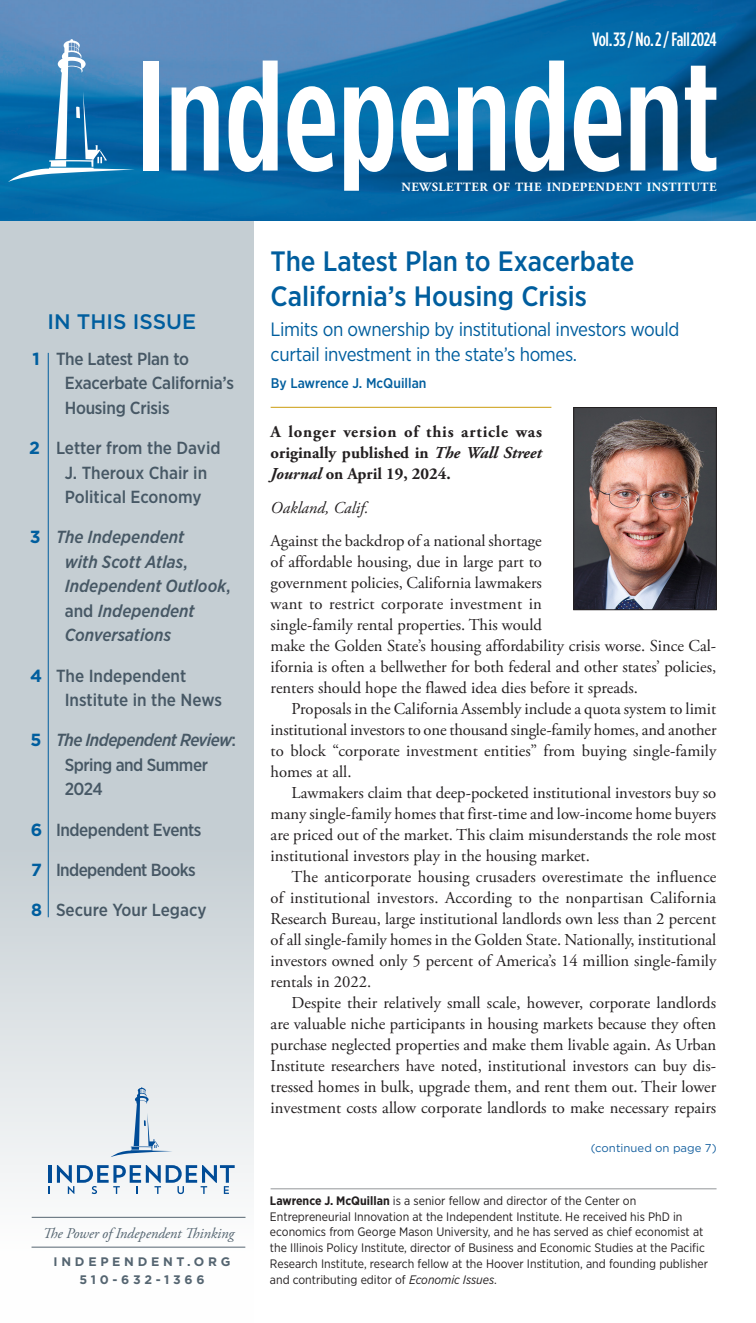
<style>
.page{position:relative;width:756px;height:1323px;background:#fff}
.page>*{position:absolute;margin:0;border:0;box-sizing:border-box;transform-origin:0 0}
.Front_Title{font:500 155.75px "Gotham Condensed";color:#fff}
.headline{font:500 28px/35px "Gotham Narrow";color:#005e9e}
.In_This_Issue{font:500 21px "Gotham";color:#005e9e}
.headline-2{font:19.25px/24.5px "Gotham Narrow";letter-spacing:-.02em;color:#005e9e}
.Front_Page_Issue{font:500 19.25px "Gotham Condensed";letter-spacing:-.015em;color:#fff}
.Table_of_Contents{font:500 17.5px/24.5px "Gotham Narrow";letter-spacing:-.015em;color:#475865}
.Table_of_Contents-2{font:italic 500 17.5px/24.5px "Gotham Narrow";color:#475865}
.Table_of_Contents-3{font:italic 500 17.5px/24.5px "Gotham Narrow";letter-spacing:-.03em;color:#475865}
.Table_of_Contents-4{font:500 17.5px "Gotham Narrow";letter-spacing:-.035em;color:#475865}
.Table_of_Contents_Number{font:700 17.5px "Gotham";color:#005e9e}
.Body{font:16.62px/21px "Adobe Garamond Pro";color:#231f20;text-align:justify}
.Body-2{font:700 16.62px/21px "Adobe Garamond Pro";color:#231f20;text-align:justify}
.Body-3{font:italic 16.62px "Adobe Garamond Pro";color:#231f20}
.t1{font:italic 14.88px "Adobe Garamond Pro";letter-spacing:-.01em;color:#556571}
.Featured_Article_ByLine{font:500 14px "Gotham Narrow";color:#005e9e}
.Front_Title_Subhead{font:700 12.6px "Adobe Garamond Pro";letter-spacing:.035em;color:#fff}
.t2{font:700 12.42px "Gotham";letter-spacing:.3em;color:#556571}
.t3{font:12.25px/15.8px "Gotham Narrow";color:#231f20}
.Body-4{font:11.38px "Gotham";color:#15609f}
.s1{font-style:normal}
.s2{font-style:italic}
.s3{font-weight:700}
</style>
<div class="page">
<svg style="left:0;top:221px;width:253px;height:1027px;background:#ced6da"></svg>
<hr style="left:48px;top:353px;width:1px;height:564px;background:#005e9e">
<img style="left:0;top:0;width:756px;height:221px">
<svg style="left:8px;top:39px;width:127px;height:143px;background:#3684b8"></svg>
<hr style="left:49px;top:1165px;width:3px;height:18px;background:#004c97">
<svg style="left:57px;top:1165px;width:178px;height:29px"></svg>
<svg style="left:111px;top:1087px;width:62px;height:70px;background:#d1dce6"></svg>
<hr style="left:32px;top:1217px;width:214px;height:1px;background:#556571">
<hr style="left:32px;top:1247px;width:213px;height:1px;background:#556571">
<hr style="left:271px;top:1188px;width:446px;height:1px;background:#939598">
<img style="left:576px;top:409px;width:139px;height:199px">
<div style="left:574px;top:407px;width:143px;height:203px;border:1px solid #231f20"></div>
<hr style="left:271px;top:407px;width:280px;height:1px;background:#cb9c0d">
<p class="Front_Page_Issue" style="left:592px;top:28px;width:126px">Vol. 33 / No. 2 / Fall 2024</p>
<p class="Front_Title" style="left:136px;top:26px;width:585px">Independent</p>
<p class="Front_Title_Subhead" style="left:402px;top:179px;width:316px">NEWSLETTER OF THE INDEPENDENT INSTITUTE</p>
<p class="In_This_Issue" style="left:47px;top:308px;width:150px">IN THIS ISSUE</p>
<p class="Table_of_Contents" style="left:65px;top:346px;width:171px;text-indent:-9px">The Latest Plan to<br>Exacerbate California’s<br>Housing Crisis</p>
<p class="Table_of_Contents" style="left:56px;top:436px;width:166px;text-align:center">Letter from the David<br>J. Theroux Chair in<br>Political Economy</p>
<p class="Table_of_Contents-2" style="left:65px;top:525px;width:167px;text-indent:-9px">The Independent<br>with Scott Atlas<span class="s1">,<br></span>Independent Outlook<span class="s1">, and</span> Independent<br>Conversations</p>
<p class="Table_of_Contents" style="left:65px;top:663px;width:159px;text-indent:-9px">The Independent<br>Institute in the News</p>
<p class="Table_of_Contents-3" style="left:65px;top:728px;width:173px;text-indent:-9px">The Independent Review<span class="s1">:<br>Spring and Summer<br>2024</span></p>
<p class="Table_of_Contents" style="left:56px;top:817px;width:147px">Independent Events</p>
<p class="Table_of_Contents-4" style="left:56px;top:859px;width:141px">Independent Books</p>
<p class="Table_of_Contents" style="left:56px;top:898px;width:152px">Secure Your Legacy</p>
<p class="Table_of_Contents_Number" style="left:33px;top:347px;width:9px">1</p>
<p class="Table_of_Contents_Number" style="left:29px;top:436px;width:13px">2</p>
<p class="Table_of_Contents_Number" style="left:30px;top:526px;width:12px">3</p>
<p class="Table_of_Contents_Number" style="left:30px;top:664px;width:14px">4</p>
<p class="Table_of_Contents_Number" style="left:31px;top:729px;width:13px">5</p>
<p class="Table_of_Contents_Number" style="left:31px;top:818px;width:13px">6</p>
<p class="Table_of_Contents_Number" style="left:31px;top:858px;width:12px">7</p>
<p class="Table_of_Contents_Number" style="left:31px;top:898px;width:13px">8</p>
<p class="t1" style="left:43px;top:1224px;width:193px">The Power of Independent Thinking</p>
<p class="t2" style="left:54px;top:1253px;width:178px">INDEPENDENT.ORG</p>
<p class="t2" style="left:79px;top:1271px;width:127px">510-632-1366</p>
<p class="headline" style="left:271px;top:244px;width:366px">The Latest Plan to Exacerbate<br>California’s Housing Crisis</p>
<p class="headline-2" style="left:271px;top:317px;width:410px">Limits on ownership by institutional investors would curtail investment in the state’s homes.</p>
<p class="Featured_Article_ByLine" style="left:271px;top:374px;width:157px">By Lawrence J. McQuillan</p>
<p class="Body-2" style="left:271px;top:421px;width:273px">A longer version of this article was originally published in <span class="s2">The Wall Street Journal</span> on April 19, 2024.</p>
<p class="Body-3" style="left:271px;top:497px;width:100px">Oakland, Calif.</p>
<p class="Body" style="left:271px;top:531px;width:447px;text-align:left">Against the backdrop of a national shortage<br>of affordable housing, due in large part to<br>government policies, California lawmakers<br>want to restrict corporate investment in<br>single-family rental properties. This would<br>make the Golden State’s housing affordability crisis worse. Since Cal&shy;ifornia is often a bellwether for both federal and other states’ policies, renters should hope the flawed idea dies before it spreads.</p>
<p class="Body" style="left:271px;top:699px;width:447px;text-indent:21px">Proposals in the California Assembly include a quota system to limit institutional investors to one thousand single-family homes, and another to block “corporate investment entities” from buying single-family homes at all.</p>
<p class="Body" style="left:271px;top:783px;width:447px;text-indent:21px">Lawmakers claim that deep-pocketed institutional investors buy so many single-family homes that first-time and low-income home buyers are priced out of the market. This claim misunderstands the role most institutional investors play in the housing market.</p>
<p class="Body" style="left:271px;top:867px;width:447px;text-indent:21px">The anticorporate housing crusaders overestimate the influence of institutional investors. According to the nonpartisan California Research Bureau, large institutional landlords own less than 2 percent of all single-family homes in the Golden State. Nationally, institutional investors owned only 5 percent of America’s 14 million single-family rentals in 2022.</p>
<p class="Body" style="left:271px;top:993px;width:447px;text-indent:21px">Despite their relatively small scale, however, corporate landlords are valuable niche participants in housing markets because they often purchase neglected properties and make them livable again. As Urban Institute researchers have noted, institutional investors can buy dis&shy;tressed homes in bulk, upgrade them, and rent them out. Their lower investment costs allow corporate landlords to make necessary repairs</p>
<p class="Body-4" style="left:591px;top:1141px;width:127px">(continued on page 7)</p>
<p class="t3" style="left:270px;top:1192px;width:440px"><span class="s3">Lawrence J. McQuillan</span> is a senior fellow and director of the Center on Entrepreneurial Innovation at the Independent Institute. He received his PhD in economics from George Mason University, and he has served as chief economist at the Illinois Policy Institute, director of Business and Economic Studies at the Pacific Research Institute, research fellow at the Hoover Institution, and founding publisher and contributing editor of <span class="s2">Economic Issues</span>.</p>
</div>
